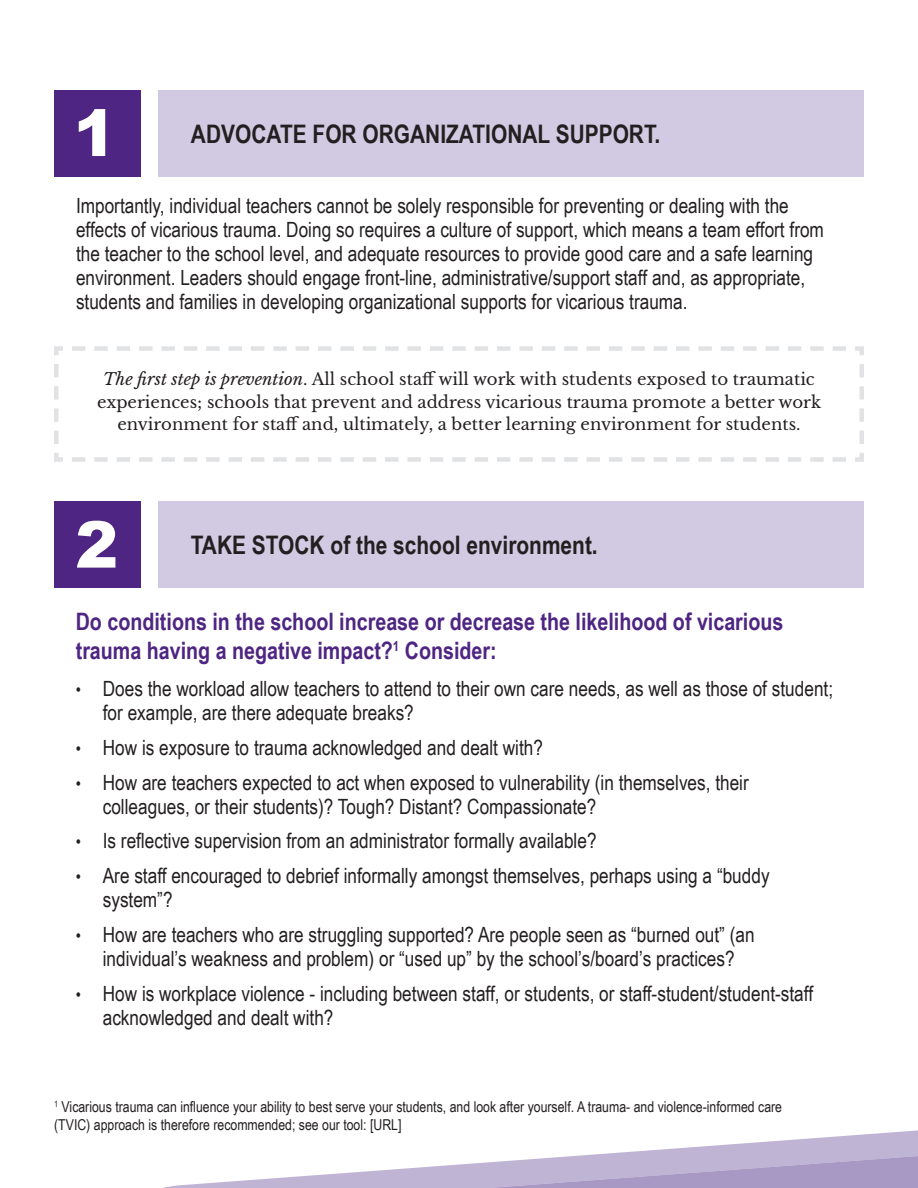
<style>
.page{position:relative;width:918px;height:1188px;background:#fff}
.page>*{position:absolute;margin:0;border:0;box-sizing:border-box;transform-origin:0 0}
.t1{font:900 64.5px "Arial";color:#fff}
.t2{font:700 25.5px "Arial Narrow";color:#231f20}
.t3{font:700 24px/28.8px "Arial Narrow";color:#4e2582}
.Normal_Paragraph{font:21px/24px "Arial Narrow";color:#231f20}
.t4{font:16.5px/22.5px "Libre Baskerville";color:#231f20;text-align:center}
.t5{font:15px/18px "Arial Narrow";color:#231f20}
.s1{font-style:italic}
.s2{font-size:18px}
</style>
<div class="page">
<svg style="left:163px;top:1132px;width:755px;height:56px"></svg>
<svg style="left:269px;top:1150px;width:649px;height:38px"></svg>
<div style="left:159px;top:502px;width:705px;height:86px;background:#d1cae2"></div>
<div style="left:54px;top:502px;width:86px;height:86px;background:#4e2582"></div>
<div style="left:159px;top:90px;width:705px;height:86px;background:#d1cae2"></div>
<div style="left:54px;top:90px;width:87px;height:86px;background:#4e2582"></div>
<svg style="left:54px;top:346px;width:810px;height:116px"></svg>
<p class="t1" style="left:74px;top:86px;width:45px">1</p>
<p class="t2" style="left:191px;top:115px;width:471px">ADVOCATE FOR ORGANIZATIONAL SUPPORT.</p>
<p class="Normal_Paragraph" style="left:76px;top:193px;width:749px">Importantly, individual teachers cannot be solely responsible for preventing or dealing with the effects of vicarious trauma. Doing so requires a culture of support, which means a team effort from the teacher to the school level, and adequate resources to provide good care and a safe learning environment. Leaders should engage front-line, administrative/support staff and, as appropriate, students and families in developing organizational supports for vicarious trauma.</p>
<p class="t4" style="left:97px;top:368px;width:726px"><span class="s1">The first step is prevention</span>. All school staff will work with students exposed to traumatic experiences; schools that prevent and address vicarious trauma promote a better work environment for staff and, ultimately, a better learning environment for students.</p>
<p class="t1" style="left:75px;top:498px;width:45px">2</p>
<p class="t2" style="left:191px;top:526px;width:409px">TAKE STOCK of the school environment.</p>
<p class="t3" style="left:76px;top:606px;width:709px">Do conditions in the school increase or decrease the likelihood of vicarious trauma having a negative impact?<sup>1</sup> Consider:</p>
<p class="Normal_Paragraph" style="left:103px;top:676px;width:732px;text-indent:-27px"><span class="s2">•</span> Does the workload allow teachers to attend to their own care needs, as well as those of student; for example, are there adequate breaks?</p>
<p class="Normal_Paragraph" style="left:76px;top:735px;width:469px"><span class="s2">•</span> How is exposure to trauma acknowledged and dealt with?</p>
<p class="Normal_Paragraph" style="left:103px;top:769px;width:648px;text-indent:-27px"><span class="s2">•</span> How are teachers expected to act when exposed to vulnerability (in themselves, their colleagues, or their students)? Tough? Distant? Compassionate?</p>
<p class="Normal_Paragraph" style="left:76px;top:828px;width:522px"><span class="s2">•</span> Is reflective supervision from an administrator formally available?</p>
<p class="Normal_Paragraph" style="left:103px;top:863px;width:668px;text-indent:-27px"><span class="s2">•</span> Are staff encouraged to debrief informally amongst themselves, perhaps using a “buddy system”?</p>
<p class="Normal_Paragraph" style="left:76px;top:922px;width:680px;text-align:center"><span class="s2">•</span> How are teachers who are struggling supported? Are people seen as “burned out” (an individual’s weakness and problem) or “used up” by the school’s/board’s practices?</p>
<p class="Normal_Paragraph" style="left:103px;top:981px;width:712px;text-indent:-27px"><span class="s2">•</span> How is workplace violence - including between staff, or students, or staff-student/student-staff acknowledged and dealt with?</p>
<p class="t5" style="left:54px;top:1097px;width:729px"><sup>1</sup> Vicarious trauma can influence your ability to best serve your students, and look after yourself. A trauma- and violence-informed care (TVIC) approach is therefore recommended; see our tool: [URL]</p>
</div>
